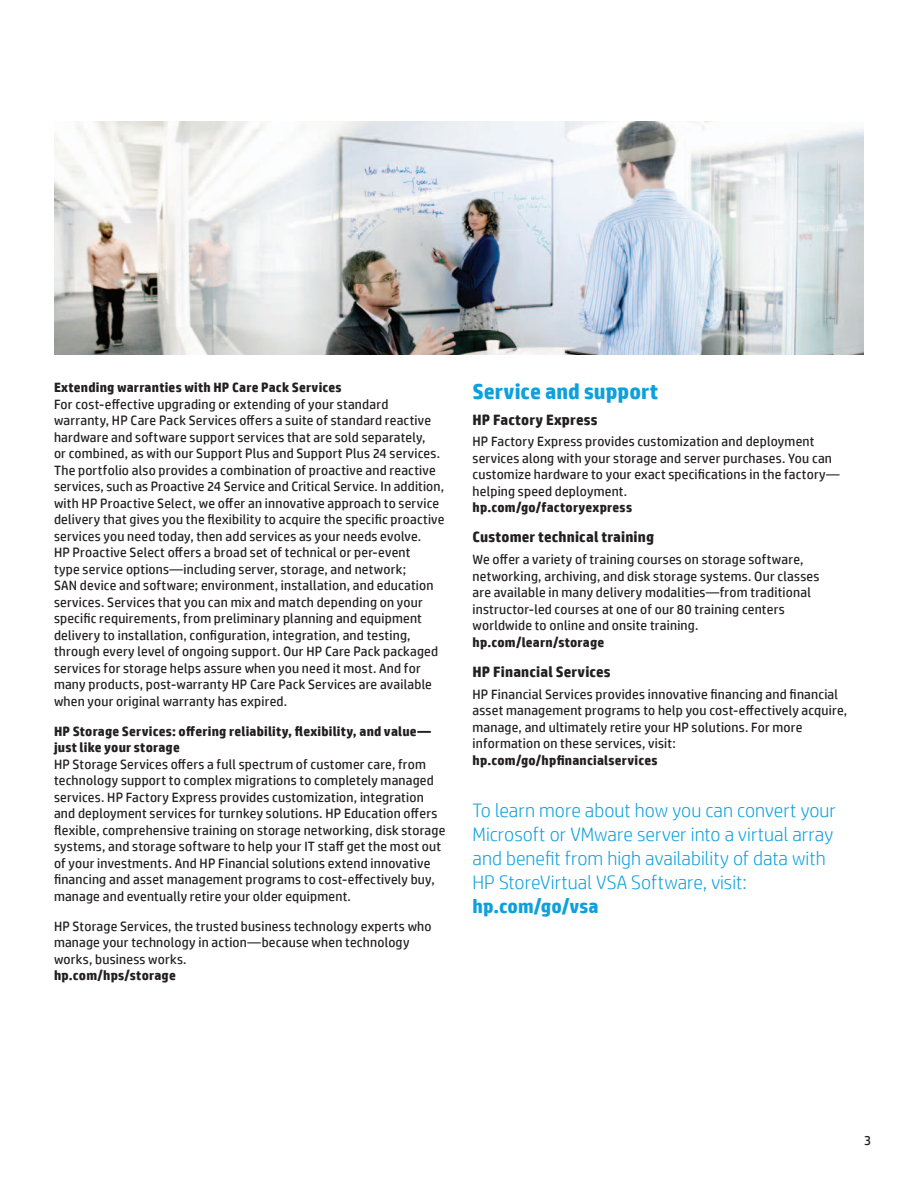
<style>
.page{position:relative;width:918px;height:1188px;background:#fff}
.page>*{position:absolute;margin:0;border:0;box-sizing:border-box;transform-origin:0 0}
.t1{font:700 21.75px "HP Simplified";color:#0ca0dd}
.t2{font:300 19.5px/24px "HP Simplified";color:#0ca0dd}
.t3{font:700 19.5px "HP Simplified";letter-spacing:.005em;color:#0ca0dd}
.t4{font:700 15px "HP Simplified";letter-spacing:.01em;color:#231f20}
.t5{font:13.5px/16.5px "HP Simplified";letter-spacing:.015em;color:#231f20}
.t6{font:700 13.5px/16.5px "HP Simplified";letter-spacing:.015em;color:#231f20}
</style>
<div class="page">
<img style="left:54px;top:122px;width:810px;height:232px">
<p class="t6" style="left:54px;top:379px;width:289px">Extending warranties with HP Care Pack Services</p>
<p class="t5" style="left:54px;top:396px;width:392px">For cost-effective upgrading or extending of your standard warranty, HP Care Pack Services offers a suite of standard reactive hardware and software support services that are sold separately,<br>or combined, as with our Support Plus and Support Plus 24 services.<br>The portfolio also provides a combination of proactive and reactive services, such as Proactive 24 Service and Critical Service. In addition, with HP Proactive Select, we offer an innovative approach to service delivery that gives you the flexibility to acquire the specific proactive services you need today, then add services as your needs evolve.<br>HP Proactive Select offers a broad set of technical or per-event<br>type service options—including server, storage, and network;<br>SAN device and software; environment, installation, and education services. Services that you can mix and match depending on your specific requirements, from preliminary planning and equipment delivery to installation, configuration, integration, and testing, through every level of ongoing support. Our HP Care Pack packaged services for storage helps assure when you need it most. And for many products, post-warranty HP Care Pack Services are available when your original warranty has expired.</p>
<p class="t6" style="left:54px;top:723px;width:378px">HP Storage Services: offering reliability, flexibility, and value— just like your storage</p>
<p class="t5" style="left:54px;top:756px;width:393px">HP Storage Services offers a full spectrum of customer care, from technology support to complex migrations to completely managed services. HP Factory Express provides customization, integration and deployment services for turnkey solutions. HP Education offers flexible, comprehensive training on storage networking, disk storage systems, and storage software to help your IT staff get the most out of your investments. And HP Financial solutions extend innovative financing and asset management programs to cost-effectively buy, manage and eventually retire your older equipment.</p>
<p class="t5" style="left:54px;top:918px;width:379px">HP Storage Services, the trusted business technology experts who manage your technology in action—because when technology works, business works.</p>
<p class="t6" style="left:54px;top:967px;width:123px">hp.com/hps/storage</p>
<h1 class="t1" style="left:472px;top:379px;width:187px">Service and support</h1>
<p class="t4" style="left:472px;top:411px;width:127px">HP Factory Express</p>
<p class="t5" style="left:472px;top:433px;width:369px">HP Factory Express provides customization and deployment services along with your storage and server purchases. You can customize hardware to your exact specifications in the factory— helping speed deployment.</p>
<p class="t6" style="left:472px;top:499px;width:161px">hp.com/go/factoryexpress</p>
<p class="t4" style="left:472px;top:528px;width:183px">Customer technical training</p>
<p class="t5" style="left:472px;top:551px;width:348px">We offer a variety of training courses on storage software, networking, archiving, and disk storage systems. Our classes are available in many delivery modalities—from traditional instructor-led courses at one of our 80 training centers worldwide to online and onsite training.</p>
<p class="t6" style="left:472px;top:634px;width:133px">hp.com/learn/storage</p>
<p class="t4" style="left:472px;top:663px;width:140px">HP Financial Services</p>
<p class="t5" style="left:472px;top:686px;width:376px">HP Financial Services provides innovative financing and financial asset management programs to help you cost-effectively acquire, manage, and ultimately retire your HP solutions. For more information on these services, visit:</p>
<p class="t6" style="left:472px;top:752px;width:187px">hp.com/go/hpfinancialservices</p>
<h2 class="t2" style="left:472px;top:798px;width:365px">To learn more about how you can convert your Microsoft or VMware server into a virtual array and benefit from high availability of data with HP StoreVirtual VSA Software, visit:</h2>
<h2 class="t3" style="left:472px;top:895px;width:128px">hp.com/go/vsa</h2>
<p class="t5" style="left:864px;top:1132px;width:9px">3</p>
</div>
